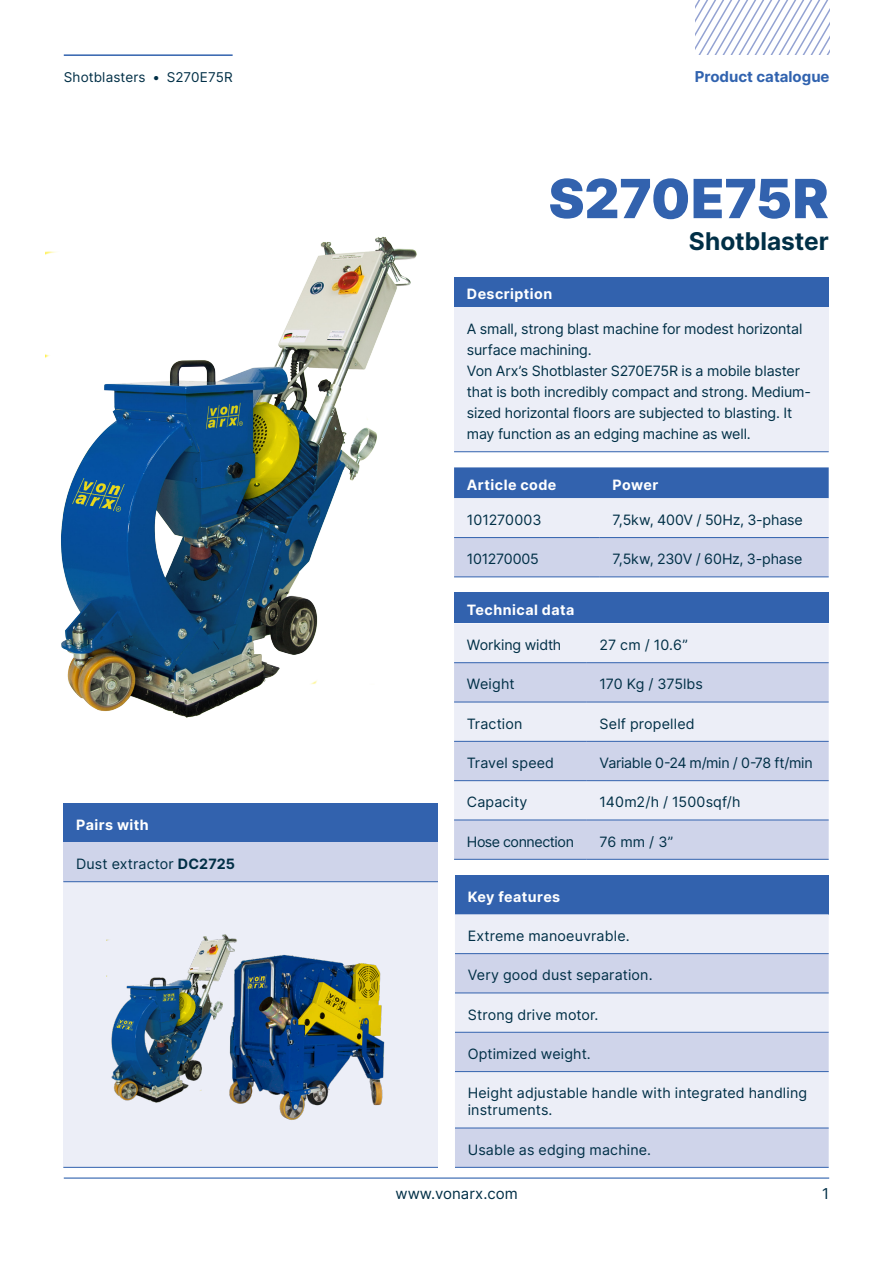
<style>
.page{position:relative;width:893px;height:1263px;background:#fff}
.page>*{position:absolute;margin:0;border:0;box-sizing:border-box;transform-origin:0 0}
.t1{font:900 54px "Inter";letter-spacing:-.005em;color:#3262ae}
.t2{font:700 24.45px "Inter";color:#002f46}
.t3{font:700 15px "Inter";color:#3163af}
.t4{font:15px "Inter";color:#002f46}
.Body{font:14.25px/21px "Inter";letter-spacing:-.005em;color:#002f46}
.Header-table{font:700 14.25px "Inter";letter-spacing:.03em;color:#fff}
.Body-2{font:14.25px "Inter";letter-spacing:-.03em;color:#002f46}
.t5{font:13.5px "Inter";letter-spacing:.01em;color:#002f46}
.s1{font-weight:700}
</style>
<div class="page">
<hr style="left:64px;top:1177px;width:765px;height:1px;background:#3163af">
<hr style="left:64px;top:54px;width:169px;height:2px;background:#3262ae">
<svg style="left:695px;top:0;width:135px;height:54px"></svg>
<div style="left:454px;top:277px;width:375px;height:30px;background:#3262ae"></div>
<div style="left:454px;top:307px;width:375px;height:145px;background:#eceef7"></div>
<hr style="left:454px;top:451px;width:375px;height:1px;background:#3262ae">
<div style="left:454px;top:592px;width:375px;height:31px;background:#3262ae"></div>
<div style="left:454px;top:623px;width:375px;height:39px;background:#eceef7"></div>
<svg style="left:454px;top:663px;width:375px;height:196px;background:#d9ddee"></svg>
<hr style="left:587px;top:702px;width:242px;height:1px;background:#3262ae">
<hr style="left:587px;top:741px;width:242px;height:1px;background:#3262ae">
<hr style="left:587px;top:780px;width:242px;height:1px;background:#3262ae">
<hr style="left:587px;top:820px;width:242px;height:1px;background:#3262ae">
<hr style="left:587px;top:859px;width:242px;height:1px;background:#3262ae">
<hr style="left:454px;top:702px;width:133px;height:1px;background:#3262ae">
<hr style="left:454px;top:741px;width:133px;height:1px;background:#3262ae">
<hr style="left:454px;top:780px;width:133px;height:1px;background:#3262ae">
<hr style="left:454px;top:820px;width:133px;height:1px;background:#3262ae">
<hr style="left:454px;top:859px;width:133px;height:1px;background:#3262ae">
<hr style="left:454px;top:662px;width:133px;height:1px;background:#3262ae">
<hr style="left:587px;top:662px;width:242px;height:1px;background:#3262ae">
<div style="left:63px;top:803px;width:375px;height:39px;background:#3262ae"></div>
<div style="left:63px;top:842px;width:375px;height:40px;background:#cfd4ea"></div>
<div style="left:63px;top:882px;width:375px;height:285px;background:#eceef7"></div>
<hr style="left:63px;top:881px;width:375px;height:1px;background:#3262ae">
<hr style="left:63px;top:1167px;width:375px;height:1px;background:#3262ae">
<img style="left:107px;top:934px;width:130px;height:169px">
<img style="left:219px;top:951px;width:166px;height:169px">
<div style="left:455px;top:875px;width:374px;height:39px;background:#3262ae"></div>
<div style="left:455px;top:914px;width:374px;height:39px;background:#eceef7"></div>
<svg style="left:455px;top:954px;width:374px;height:213px;background:#dadeef"></svg>
<hr style="left:455px;top:953px;width:374px;height:1px;background:#3262ae">
<hr style="left:455px;top:993px;width:374px;height:1px;background:#3262ae">
<hr style="left:455px;top:1032px;width:374px;height:1px;background:#3262ae">
<hr style="left:455px;top:1071px;width:374px;height:1px;background:#3262ae">
<hr style="left:455px;top:1128px;width:374px;height:1px;background:#3262ae">
<hr style="left:455px;top:1167px;width:374px;height:1px;background:#3262ae">
<img style="left:46px;top:236px;width:371px;height:482px">
<svg style="left:454px;top:467px;width:375px;height:110px;background:#acbcdd"></svg>
<hr style="left:454px;top:537px;width:146px;height:1px;background:#3262ae">
<hr style="left:600px;top:537px;width:229px;height:1px;background:#3262ae">
<hr style="left:454px;top:577px;width:146px;height:1px;background:#3262ae">
<hr style="left:600px;top:577px;width:229px;height:1px;background:#3262ae">
<p class="t5" style="left:64px;top:68px;width:170px">Shotblasters • S270E75R</p>
<p class="t3" style="left:695px;top:66px;width:136px">Product catalogue</p>
<h1 class="t1" style="left:549px;top:159px;width:282px">S270E75R</h1>
<h3 class="t2" style="left:689px;top:224px;width:141px">Shotblaster</h3>
<p class="Header-table" style="left:467px;top:283px;width:87px">Description</p>
<p class="Body" style="left:467px;top:318px;width:337px">A small, strong blast machine for modest horizontal surface machining.</p>
<p class="Body" style="left:467px;top:360px;width:346px">Von Arx’s Shotblaster S270E75R is a mobile blaster that is both incredibly compact and strong. Medium&shy;sized horizontal floors are subjected to blasting. It may function as an edging machine as well.</p>
<p class="Header-table" style="left:76px;top:814px;width:74px">Pairs with</p>
<p class="Body" style="left:76px;top:853px;width:161px">Dust extractor <span class="s1">DC2725</span></p>
<p class="Header-table" style="left:467px;top:474px;width:91px">Article code</p>
<p class="Header-table" style="left:612px;top:474px;width:47px">Power</p>
<p class="Body" style="left:467px;top:509px;width:76px">101270003</p>
<p class="Body" style="left:612px;top:509px;width:192px">7,5kw, 400V / 50Hz, 3-phase</p>
<p class="Body" style="left:467px;top:548px;width:74px">101270005</p>
<p class="Body" style="left:612px;top:548px;width:191px">7,5kw, 230V / 60Hz, 3-phase</p>
<p class="Header-table" style="left:467px;top:599px;width:109px">Technical data</p>
<p class="Body" style="left:467px;top:634px;width:96px">Working width</p>
<p class="Body" style="left:600px;top:634px;width:90px">27 cm / 10.6”</p>
<p class="Body" style="left:467px;top:673px;width:49px">Weight</p>
<p class="Body" style="left:600px;top:673px;width:105px">170 Kg / 375lbs</p>
<p class="Body" style="left:467px;top:713px;width:57px">Traction</p>
<p class="Body" style="left:600px;top:713px;width:97px">Self propelled</p>
<p class="Body" style="left:467px;top:752px;width:89px">Travel speed</p>
<p class="Body" style="left:600px;top:752px;width:215px">Variable 0-24 m/min / 0-78 ft/min</p>
<p class="Body" style="left:467px;top:791px;width:62px">Capacity</p>
<p class="Body" style="left:600px;top:791px;width:142px">140m2/h / 1500sqf/h</p>
<p class="Body-2" style="left:467px;top:831px;width:109px">Hose connection</p>
<p class="Body" style="left:600px;top:830px;width:75px">76 mm / 3”</p>
<p class="Header-table" style="left:468px;top:886px;width:94px">Key features</p>
<p class="Body" style="left:468px;top:925px;width:163px">Extreme manoeuvrable.</p>
<p class="Body" style="left:468px;top:964px;width:186px">Very good dust separation.</p>
<p class="Body" style="left:468px;top:1003px;width:132px">Strong drive motor.</p>
<p class="Body" style="left:468px;top:1043px;width:125px">Optimized weight.</p>
<p class="Body" style="left:468px;top:1084px;width:341px;line-height:17.1px">Height adjustable handle with integrated handling instruments.</p>
<p class="Body" style="left:468px;top:1138px;width:185px">Usable as edging machine.</p>
<p class="t4" style="left:396px;top:1182px;width:124px">www.vonarx.com</p>
<p class="t4" style="left:822px;top:1182px;width:8px">1</p>
</div>
